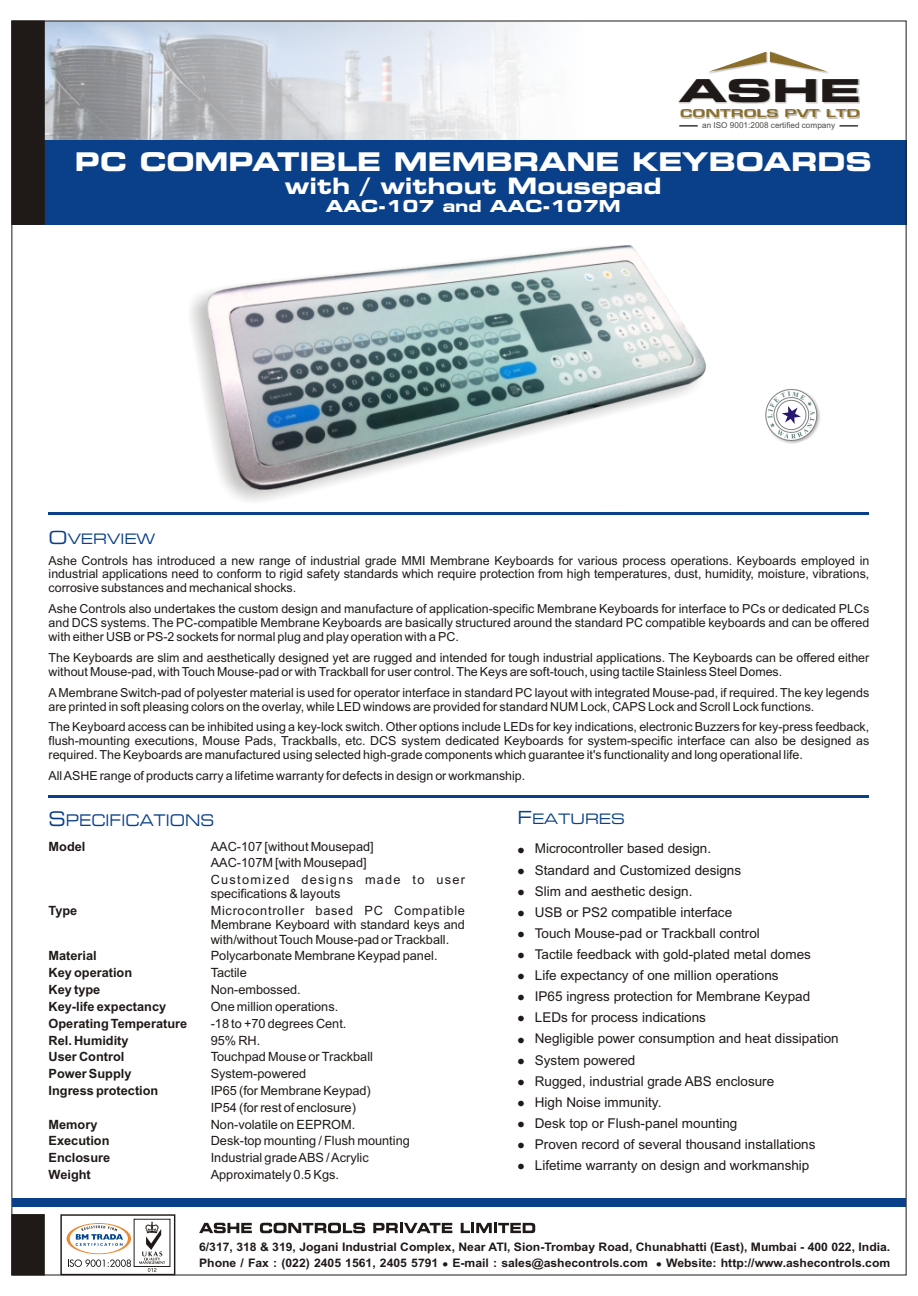
<style>
.page{position:relative;width:918px;height:1296px;background:#fff}
.page>*{position:absolute;margin:0;border:0;box-sizing:border-box;transform-origin:0 0}
.t1{font:700 expanded 31.5px "Square 721 BT";color:#1f1a17;scale:1.43 1}
.t2{font:700 expanded 25.65px "Square 721 BT";color:#fff}
.t3{font:700 expanded 22.5px "Square 721 BT";color:#fff}
.t4{font:700 expanded 16.5px "Square 721 BT";color:#fff}
.t5{font:expanded 16.05px "Square 721 BT";color:#0a408a;scale:.9 1}
.t6{font:expanded 14.4px "Square 721 BT";color:#0a408a}
.t7{font:13.5px/21.1px "Arial";color:#1f1a17}
.t8{font:12.75px/16.8px "Arial";color:#1f1a17}
.t9{font:700 12.75px "Arial";color:#1f1a17}
.t10{font:12.45px/14px "Arial";color:#1f1a17;text-align:justify}
.t11{font:700 11.7px/15.6px "Arial";color:#1f1a17;scale:1.04 1}
.t12{font:10.65px "Square 721 Dm Normal";color:#8a6e29;scale:1.69 1}
.t13{font:9.75px/21.1px "Wingdings";color:#1f1a17;text-align:justify}
.t14{font:8.25px "Arial";color:#4d4a47}
.s1{font-size:18px}
.s2{font-size:20.1px}
</style>
<div class="page">
<img style="left:45px;top:23px;width:486px;height:117px">
<div style="left:12px;top:140px;width:894px;height:84px;background:#0a408a"></div>
<div style="left:14px;top:23px;width:31px;height:202px;background:#1f1a17"></div>
<div style="left:678px;top:79px;width:182px;height:25px;background:#1f1a17;opacity:.29"></div>
<div style="left:708px;top:52px;width:121px;height:22px;background:#1f1a17;opacity:.29"></div>
<svg style="left:708px;top:52px;width:120px;height:20px"></svg>
<div style="left:680px;top:110px;width:180px;height:9px;background:#1f1a17;opacity:.29"></div>
<svg style="left:840px;top:125px;width:18px;height:2px"></svg>
<svg style="left:679px;top:125px;width:19px;height:2px"></svg>
<svg style="left:60px;top:1214px;width:116px;height:62px"></svg>
<svg style="left:199px;top:1223px;width:53px;height:10px"></svg>
<svg style="left:260px;top:1223px;width:105px;height:10px"></svg>
<svg style="left:373px;top:1223px;width:79px;height:10px"></svg>
<svg style="left:461px;top:1223px;width:74px;height:10px"></svg>
<div style="left:12px;top:1214px;width:33px;height:61px;background:#1f1a17"></div>
<div style="left:13px;top:1198px;width:893px;height:9px;background:#0a408a"></div>
<hr style="left:49px;top:795px;width:820px;height:3px;background:#0a408a">
<hr style="left:49px;top:512px;width:820px;height:3px;background:#0a408a">
<div style="left:188px;top:245px;width:516px;height:260px;background:#1f1a17;opacity:.25"></div>
<img style="left:207px;top:246px;width:499px;height:243px">
<svg style="left:765px;top:389px;width:55px;height:55px"></svg>
<h1 class="t1" style="left:679px;top:78px;width:129px">ASHE</h1>
<p class="t12" style="left:680px;top:109px;width:60px">CONTROLS</p>
<p class="t12" style="left:784px;top:109px;width:46px">PVT LTD</p>
<p class="t14" style="left:702px;top:122px;width:134px">an ISO 9001:2008 certified company</p>
<h2 class="t2" style="left:75px;top:151px;width:798px">PC COMPATIBLE MEMBRANE KEYBOARDS</h2>
<h3 class="t3" style="left:285px;top:177px;width:378px">with / without Mousepad</h3>
<h3 class="t4" style="left:326px;top:200px;width:296px">AAC-107 and AAC-107M</h3>
<p class="t6" style="left:49px;top:533px;width:108px"><span class="s1">O</span>VERVIEW</p>
<p class="t10" style="left:49px;top:554px;width:822px">Ashe Controls has introduced a new range of industrial grade MMI Membrane Keyboards for various process operations. Keyboards employed in industrial applications need to conform to rigid safety standards which require protection from high temperatures, dust, humidity, moisture, vibrations, corrosive substances and mechanical shocks.</p>
<p class="t10" style="left:49px;top:603px;width:822px">Ashe Controls also undertakes the custom design and manufacture of application-specific Membrane Keyboards for interface to PCs or dedicated PLCs and DCS systems. The PC-compatible Membrane Keyboards are basically structured around the standard PC compatible keyboards and can be offered with either USB or PS-2 sockets for normal plug and play operation with a PC.</p>
<p class="t10" style="left:49px;top:652px;width:822px">The Keyboards are slim and aesthetically designed yet are rugged and intended for tough industrial applications. The Keyboards can be offered either without Mouse-pad, with Touch Mouse-pad or with Trackball for user control. The Keys are soft-touch, using tactile Stainless Steel Domes.</p>
<p class="t10" style="left:49px;top:686px;width:822px">AMembrane Switch-pad of polyester material is used for operator interface in standard PC layout with integrated Mouse-pad, if required. The key legends are printed in soft pleasing colors on the overlay, while LED windows are provided for standard NUM Lock, CAPS Lock and Scroll Lock functions.</p>
<p class="t10" style="left:49px;top:721px;width:822px">The Keyboard access can be inhibited using a key-lock switch. Other options include LEDs for key indications, electronic Buzzers for key-press feedback, flush-mounting executions, Mouse Pads, Trackballs, etc. DCS system dedicated Keyboards for system-specific interface can also be designed as required. The Keyboards are manufactured using selected high-grade components which guarantee it's functionality and long operational life.</p>
<p class="t10" style="left:49px;top:770px;width:478px">All ASHE range of products carry a lifetime warranty for defects in design or workmanship.</p>
<p class="t5" style="left:49px;top:813px;width:186px"><span class="s2">S</span>PECIFICATIONS</p>
<p class="t9" style="left:49px;top:841px;width:38px">Model</p>
<p class="t8" style="left:211px;top:839px;width:256px">AAC-107 [without Mousepad]<br>AAC-107M [with Mousepad]<br>Customized designs made to user</p>
<p class="t8" style="left:211px;top:887px;width:131px">specifications &amp; layouts</p>
<p class="t9" style="left:49px;top:906px;width:30px">Type</p>
<p class="t8" style="left:211px;top:905px;width:256px;line-height:14.2px;text-align:justify">Microcontroller based PC Compatible Membrane Keyboard with standard keys and with/without Touch Mouse-pad or Trackball.</p>
<p class="t9" style="left:49px;top:951px;width:50px">Material</p>
<p class="t8" style="left:211px;top:949px;width:228px">Polycarbonate Membrane Keypad panel.</p>
<p class="t9" style="left:49px;top:968px;width:85px">Key operation</p>
<p class="t8" style="left:211px;top:966px;width:38px">Tactile</p>
<p class="t9" style="left:49px;top:985px;width:53px">Key type</p>
<p class="t8" style="left:211px;top:982px;width:91px">Non-embossed.</p>
<p class="t9" style="left:49px;top:1002px;width:119px">Key-life expectancy</p>
<p class="t8" style="left:211px;top:999px;width:129px">One million operations.</p>
<p class="t9" style="left:49px;top:1018px;width:140px">Operating Temperature</p>
<p class="t8" style="left:211px;top:1016px;width:137px">-18 to +70 degrees Cent.</p>
<p class="t9" style="left:49px;top:1035px;width:82px">Rel. Humidity</p>
<p class="t8" style="left:211px;top:1033px;width:51px">95% RH.</p>
<p class="t9" style="left:49px;top:1052px;width:77px">User Control</p>
<p class="t8" style="left:211px;top:1050px;width:164px">Touchpad Mouse or Trackball</p>
<p class="t9" style="left:49px;top:1069px;width:84px">Power Supply</p>
<p class="t8" style="left:211px;top:1066px;width:97px">System-powered</p>
<p class="t9" style="left:49px;top:1086px;width:111px">Ingress protection</p>
<p class="t8" style="left:211px;top:1083px;width:162px">IP65 (for Membrane Keypad)<br>IP54 (for rest of enclosure)</p>
<p class="t9" style="left:49px;top:1119px;width:50px">Memory</p>
<p class="t8" style="left:211px;top:1117px;width:146px">Non-volatile on EEPROM.</p>
<p class="t9" style="left:49px;top:1136px;width:62px">Execution</p>
<p class="t8" style="left:211px;top:1134px;width:201px">Desk-top mounting / Flush mounting</p>
<p class="t9" style="left:49px;top:1153px;width:63px">Enclosure</p>
<p class="t8" style="left:211px;top:1150px;width:160px">Industrial grade ABS / Acrylic</p>
<p class="t9" style="left:49px;top:1170px;width:44px">Weight</p>
<p class="t8" style="left:211px;top:1167px;width:130px">Approximately 0.5 Kgs.</p>
<p class="t6" style="left:517px;top:813px;width:109px"><span class="s1">F</span>EATURES</p>
<p class="t13" style="left:517px;top:840px;width:45px">● ● ● ● ● ● ● ● ● ● ● ● ● ● ● ●</p>
<p class="t7" style="left:535px;top:839px;width:305px">Microcontroller based design.<br>Standard and Customized designs<br>Slim and aesthetic design.<br>USB or PS2 compatible interface<br>Touch Mouse-pad or Trackball control<br>Tactile feedback with gold-plated metal domes<br>Life expectancy of one million operations<br>IP65 ingress protection for Membrane Keypad LEDs for process indications<br>Negligible power consumption and heat dissipation System powered<br>Rugged, industrial grade ABS enclosure<br>High Noise immunity.<br>Desk top or Flush-panel mounting<br>Proven record of several thousand installations Lifetime warranty on design and workmanship</p>
<p class="t11" style="left:199px;top:1240px;width:666px">6/317, 318 &amp; 319, Jogani Industrial Complex, Near ATI, Sion-Trombay Road, Chunabhatti (East), Mumbai - 400 022, India.<br>Phone / Fax : (022) 2405 1561, 2405 5791 ●E-mail : sales@ashecontrols.com ●Website: http://www.ashecontrols.com</p>
</div>
